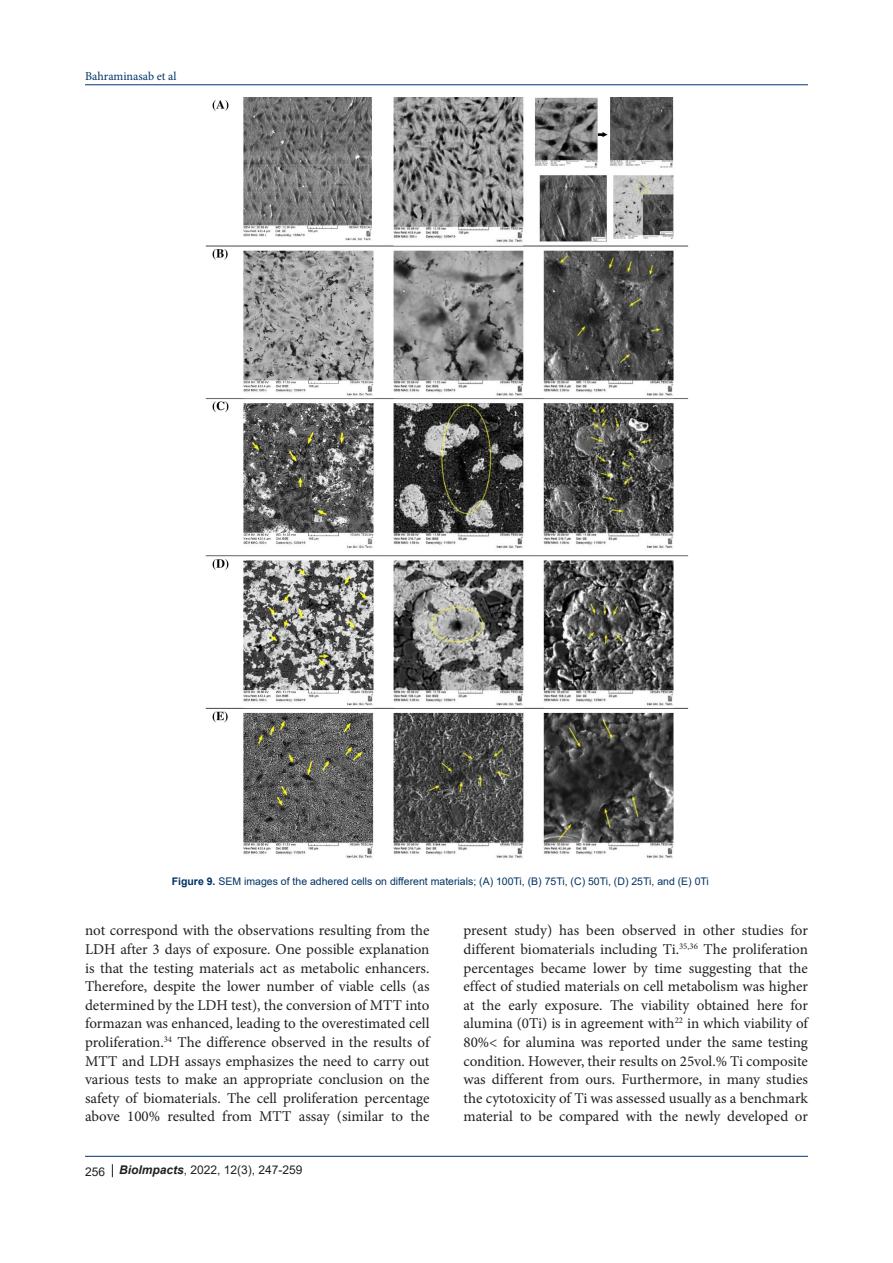
<style>
.page{position:relative;width:893px;height:1263px;background:#fff}
.page>*{position:absolute;margin:0;border:0;box-sizing:border-box;transform-origin:0 0}
.t1{font:15px/18.6px "Minion Pro";color:#231f20;text-align:justify}
.t2{font:12px "Arial";color:#231f20}
.t3{font:12px "Minion Pro";color:#003466}
.t4{font:10.5px "Arial";color:#003264}
.s1{font-weight:700}
.s2{font-weight:700;font-style:italic}
</style>
<div class="page">
<hr style="left:85px;top:84px;width:723px;height:1px;background:#053278">
<hr style="left:85px;top:1156px;width:723px;height:1px;background:#053278">
<svg style="left:112px;top:1164px;width:1px;height:13px"></svg>
<img style="left:205px;top:97px;width:484px;height:761px">
<p class="t3" style="left:85px;top:68px;width:93px">Bahraminasab et al</p>
<p class="t4" style="left:172px;top:874px;width:539px"><span class="s1">Figure 9.</span> SEM images of the adhered cells on different materials; (A) 100Ti, (B) 75Ti, (C) 50Ti, (D) 25Ti, and (E) 0Ti</p>
<p class="t1" style="left:85px;top:921px;width:346px">not correspond with the observations resulting from the LDH after 3 days of exposure. One possible explanation is that the testing materials act as metabolic enhancers.<br>Therefore, despite the lower number of viable cells (as determined by the LDH test), the conversion of MTT into formazan was enhanced, leading to the overestimated cell proliferation.<sup>34</sup> The difference observed in the results of MTT and LDH assays emphasizes the need to carry out various tests to make an appropriate conclusion on the safety of biomaterials. The cell proliferation percentage above 100% resulted from MTT assay (similar to the</p>
<p class="t1" style="left:463px;top:921px;width:346px">present study) has been observed in other studies for different biomaterials including Ti.<sup>35,36</sup> The proliferation percentages became lower by time suggesting that the effect of studied materials on cell metabolism was higher at the early exposure. The viability obtained here for alumina (0Ti) is in agreement with<sup>22</sup> in which viability of 80%&lt; for alumina was reported under the same testing condition. However, their results on 25vol.% Ti composite was different from ours. Furthermore, in many studies the cytotoxicity of Ti was assessed usually as a benchmark material to be compared with the newly developed or</p>
<p class="t2" style="left:85px;top:1162px;width:219px">256 <span class="s2">BioImpacts</span>, 2022, 12(3), 247-259</p>
</div>
